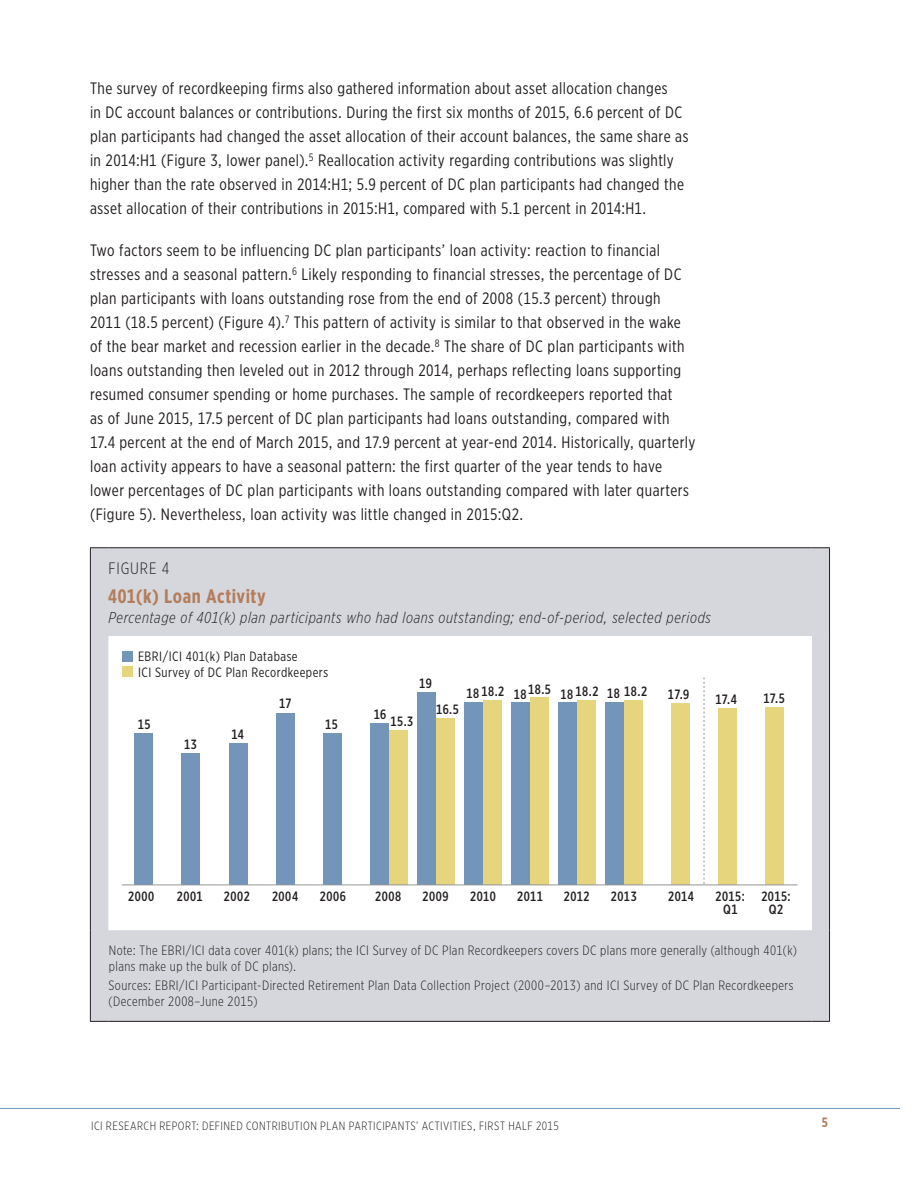
<style>
.page{position:relative;width:918px;height:1188px;background:#fff}
.page>*{position:absolute;margin:0;border:0;box-sizing:border-box;transform-origin:0 0}
.Figure_heading{font:700 19.5px "Gotham X Narrow";letter-spacing:.025em;color:#b47d5b}
.Text{font:16.5px/24px "Gotham X Narrow";letter-spacing:.025em;color:#231f20}
.Figure_number{font:300 16.5px "Gotham X Narrow";letter-spacing:.05em;color:#231f20}
.Figure_heading_secon{font:italic 300 15.75px "Gotham X Narrow";letter-spacing:.04em;color:#231f20}
.Figure_footnote_no_i{font:300 13.5px/16.2px "Gotham X Narrow";letter-spacing:.035em;color:#231f20}
.t1{font:500 13.5px/13.5px "Gotham X Narrow";letter-spacing:.04em;color:#231f20;text-align:center}
.t2{font:13.5px/15.8px "Gotham X Narrow";letter-spacing:.035em;color:#231f20}
.t3{font:700 13.5px "Gotham X Narrow";color:#b47d5b}
.t4{font:300 12px "Gotham X Narrow";letter-spacing:.04em;color:#231f20}
</style>
<div class="page">
<hr style="left:0;top:1108px;width:900px;height:1px;background:#7295b9">
<svg style="left:91px;top:548px;width:738px;height:473px"></svg>
<div style="left:812px;top:636px;width:18px;height:294px;background:#d5d7dc"></div>
<svg style="left:90px;top:547px;width:18px;height:1px"></svg>
<hr style="left:90px;top:548px;width:1px;height:88px;background:#231f20">
<hr style="left:108px;top:547px;width:704px;height:1px;background:#231f20">
<svg style="left:812px;top:547px;width:18px;height:1px"></svg>
<hr style="left:829px;top:548px;width:1px;height:88px;background:#231f20">
<hr style="left:90px;top:636px;width:1px;height:294px;background:#231f20">
<hr style="left:829px;top:636px;width:1px;height:294px;background:#231f20">
<hr style="left:90px;top:930px;width:1px;height:91px;background:#231f20">
<hr style="left:829px;top:930px;width:1px;height:91px;background:#231f20">
<svg style="left:90px;top:1021px;width:18px;height:1px"></svg>
<hr style="left:108px;top:1021px;width:704px;height:1px;background:#231f20">
<svg style="left:812px;top:1021px;width:18px;height:1px"></svg>
<div style="left:389px;top:730px;width:18px;height:155px;background:#e7d57d"></div>
<div style="left:436px;top:718px;width:19px;height:167px;background:#e7d57d"></div>
<div style="left:483px;top:701px;width:19px;height:184px;background:#e7d57d"></div>
<div style="left:530px;top:698px;width:19px;height:187px;background:#e7d57d"></div>
<div style="left:577px;top:701px;width:19px;height:184px;background:#e7d57d"></div>
<div style="left:624px;top:701px;width:19px;height:184px;background:#e7d57d"></div>
<div style="left:671px;top:704px;width:19px;height:181px;background:#e7d57d"></div>
<div style="left:718px;top:709px;width:19px;height:176px;background:#e7d57d"></div>
<div style="left:765px;top:708px;width:19px;height:177px;background:#e7d57d"></div>
<div style="left:134px;top:733px;width:19px;height:152px;background:#7295b9"></div>
<div style="left:182px;top:753px;width:18px;height:132px;background:#7295b9"></div>
<div style="left:229px;top:743px;width:18px;height:142px;background:#7295b9"></div>
<div style="left:276px;top:713px;width:18px;height:172px;background:#7295b9"></div>
<div style="left:323px;top:733px;width:19px;height:152px;background:#7295b9"></div>
<div style="left:370px;top:723px;width:19px;height:162px;background:#7295b9"></div>
<div style="left:417px;top:693px;width:19px;height:192px;background:#7295b9"></div>
<div style="left:464px;top:703px;width:19px;height:182px;background:#7295b9"></div>
<div style="left:511px;top:703px;width:19px;height:182px;background:#7295b9"></div>
<div style="left:558px;top:703px;width:19px;height:182px;background:#7295b9"></div>
<div style="left:605px;top:703px;width:19px;height:182px;background:#7295b9"></div>
<div style="left:123px;top:651px;width:10px;height:10px;background:#7295b9"></div>
<div style="left:123px;top:666px;width:10px;height:11px;background:#e7d57d"></div>
<svg style="left:704px;top:678px;width:1px;height:207px"></svg>
<hr style="left:122px;top:885px;width:675px;height:1px;background:#939598">
<p class="Text" style="left:90px;top:76px;width:600px">The survey of recordkeeping firms also gathered information about asset allocation changes<br>in DC account balances or contributions. During the first six months of 2015, 6.6 percent of DC plan participants had changed the asset allocation of their account balances, the same share as in 2014:H1 (Figure 3, lower panel).<sup>5</sup> Reallocation activity regarding contributions was slightly higher than the rate observed in 2014:H1; 5.9 percent of DC plan participants had changed the asset allocation of their contributions in 2015:H1, compared with 5.1 percent in 2014:H1.</p>
<p class="Text" style="left:90px;top:238px;width:607px">Two factors seem to be influencing DC plan participants’ loan activity: reaction to financial stresses and a seasonal pattern.<sup>6</sup> Likely responding to financial stresses, the percentage of DC plan participants with loans outstanding rose from the end of 2008 (15.3 percent) through 2011 (18.5 percent) (Figure 4).<sup>7</sup> This pattern of activity is similar to that observed in the wake of the bear market and recession earlier in the decade.<sup>8</sup> The share of DC plan participants with loans outstanding then leveled out in 2012 through 2014, perhaps reflecting loans supporting resumed consumer spending or home purchases. The sample of recordkeepers reported that<br>as of June 2015, 17.5 percent of DC plan participants had loans outstanding, compared with 17.4 percent at the end of March 2015, and 17.9 percent at year-end 2014. Historically, quarterly loan activity appears to have a seasonal pattern: the first quarter of the year tends to have lower percentages of DC plan participants with loans outstanding compared with later quarters (Figure 5). Nevertheless, loan activity was little changed in 2015:Q2.</p>
<p class="Figure_number" style="left:109px;top:559px;width:62px">FIGURE 4</p>
<p class="Figure_heading" style="left:108px;top:584px;width:159px">401(k) Loan Activity</p>
<p class="Figure_heading_secon" style="left:109px;top:608px;width:604px">Percentage of 401(k) plan participants who had loans outstanding; end-of-period, selected periods</p>
<p class="t2" style="left:138px;top:648px;width:191px">EBRI/ICI 401(k) Plan Database<br>ICI Survey of DC Plan Recordkeepers</p>
<p class="t1" style="left:467px;top:685px;width:182px">1818.2 1818.5 18 18.2 18 18.2</p>
<p class="t1" style="left:419px;top:677px;width:14px">19</p>
<p class="t1" style="left:668px;top:688px;width:23px">17.9</p>
<p class="t1" style="left:715px;top:693px;width:23px">17.4</p>
<p class="t1" style="left:763px;top:692px;width:23px">17.5</p>
<p class="t1" style="left:279px;top:697px;width:14px">17</p>
<p class="t1" style="left:436px;top:702px;width:24px">16.5</p>
<p class="t1" style="left:374px;top:707px;width:14px">16</p>
<p class="t1" style="left:138px;top:717px;width:14px">15</p>
<p class="t1" style="left:391px;top:714px;width:24px">15.3</p>
<p class="t1" style="left:325px;top:717px;width:14px">15</p>
<p class="t1" style="left:231px;top:727px;width:14px">14</p>
<p class="t1" style="left:184px;top:737px;width:14px">13</p>
<p class="t1" style="left:128px;top:889px;width:28px">2000</p>
<p class="t1" style="left:177px;top:889px;width:27px">2001</p>
<p class="t1" style="left:224px;top:889px;width:27px">2002</p>
<p class="t1" style="left:272px;top:889px;width:28px">2004</p>
<p class="t1" style="left:320px;top:889px;width:28px">2006</p>
<p class="t1" style="left:375px;top:889px;width:28px">2008</p>
<p class="t1" style="left:423px;top:889px;width:28px">2009</p>
<p class="t1" style="left:470px;top:889px;width:27px">2010</p>
<p class="t1" style="left:517px;top:889px;width:27px">2011</p>
<p class="t1" style="left:564px;top:889px;width:27px">2012</p>
<p class="t1" style="left:611px;top:889px;width:27px">2013</p>
<p class="t1" style="left:668px;top:889px;width:27px">2014</p>
<p class="t1" style="left:716px;top:889px;width:31px">2015:<br>Q1</p>
<p class="t1" style="left:761px;top:889px;width:31px">2015:<br>Q2</p>
<p class="Figure_footnote_no_i" style="left:109px;top:941px;width:690px">Note: The EBRI/ICI data cover 401(k) plans; the ICI Survey of DC Plan Recordkeepers covers DC plans more generally (although 401(k) plans make up the bulk of DC plans).</p>
<p class="Figure_footnote_no_i" style="left:108px;top:977px;width:686px">Sources: EBRI/ICI Participant-Directed Retirement Plan Data Collection Project (2000–2013) and ICI Survey of DC Plan Recordkeepers (December 2008–June 2015)</p>
<p class="t4" style="left:91px;top:1119px;width:469px">ICI RESEARCH REPORT: DEFINED CONTRIBUTION PLAN PARTICIPANTS’ ACTIVITIES, FIRST HALF 2015</p>
<p class="t3" style="left:822px;top:1114px;width:8px">5</p>
</div>
